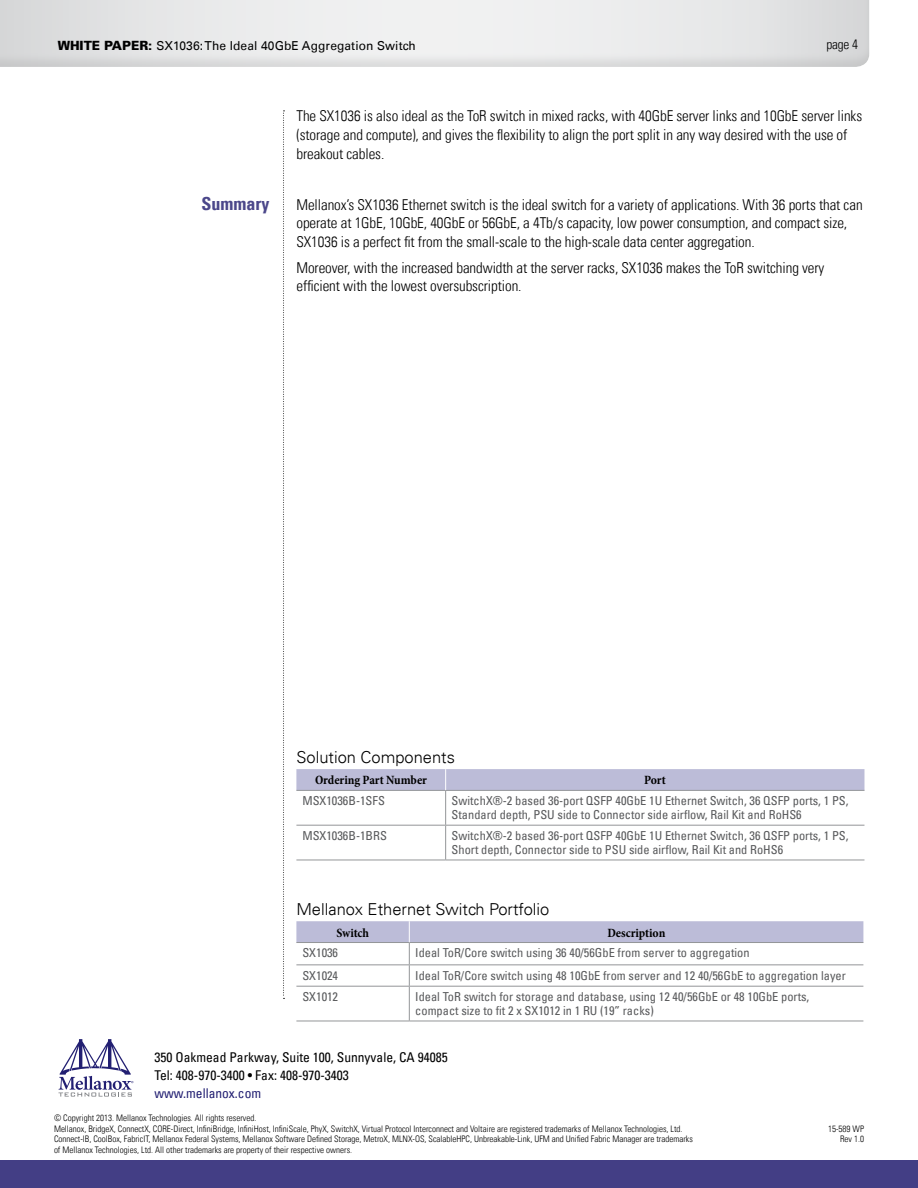
<style>
.page{position:relative;width:918px;height:1188px;background:#fff}
.page>*{position:absolute;margin:0;border:0;box-sizing:border-box;transform-origin:0 0}
.t1{font:700 condensed 18px "Univers LT";color:#4b478a}
.t2{font:300 16.5px "Univers LT";color:#000}
.t3{font:300 condensed 15px/18.8px "Univers LT";letter-spacing:-.005em;color:#000}
.t4{font:condensed 13.5px/18px "Univers LT";color:#000}
.t5{font:condensed 13.5px "Univers LT";color:#221f72}
.t6{font:300 condensed 13.5px "Univers LT";color:#000}
.t7{font:700 condensed 12.75px "Minion Pro";letter-spacing:-.005em;color:#000}
.t8{font:condensed 12.3px/13.8px "Univers LT";color:#58595b}
.t9{font:12.3px "Univers LT";letter-spacing:.01em;color:#000}
.t10{font:300 condensed 9px/10.5px "Univers LT";color:#000}
.s1{font-weight:900;font-size:12.75px}
</style>
<div class="page">
<div style="left:0;top:0;width:881px;height:68px;background:#000;opacity:.25"></div>
<svg style="left:59px;top:1039px;width:74px;height:58px"></svg>
<svg style="left:283px;top:110px;width:2px;height:889px"></svg>
<div style="left:0;top:1160px;width:918px;height:28px;background:#433e85"></div>
<hr style="left:296px;top:825px;width:150px;height:1px;background:#939598">
<hr style="left:446px;top:825px;width:418px;height:1px;background:#939598">
<hr style="left:296px;top:860px;width:150px;height:1px;background:#939598">
<hr style="left:446px;top:860px;width:418px;height:1px;background:#939598">
<hr style="left:445px;top:791px;width:1px;height:34px;background:#939598">
<hr style="left:445px;top:826px;width:1px;height:34px;background:#939598">
<hr style="left:446px;top:790px;width:418px;height:1px;background:#939598">
<hr style="left:296px;top:790px;width:150px;height:1px;background:#939598">
<div style="left:296px;top:769px;width:568px;height:21px;background:#bcbcd8"></div>
<hr style="left:296px;top:986px;width:113px;height:1px;background:#939598">
<hr style="left:409px;top:986px;width:454px;height:1px;background:#939598">
<hr style="left:296px;top:1021px;width:113px;height:1px;background:#939598">
<hr style="left:409px;top:1021px;width:454px;height:1px;background:#939598">
<hr style="left:409px;top:987px;width:1px;height:34px;background:#939598">
<svg style="left:296px;top:921px;width:567px;height:65px"></svg>
<p class="t9" style="left:58px;top:38px;width:359px"><span class="s1">WHITE PAPER:</span> SX1036: The Ideal 40GbE Aggregation Switch</p>
<p class="t6" style="left:826px;top:36px;width:33px">page 4</p>
<p class="t1" style="left:201px;top:193px;width:69px">Summary</p>
<p class="t3" style="left:296px;top:106px;width:567px">The SX1036 is also ideal as the ToR switch in mixed racks, with 40GbE server links and 10GbE server links (storage and compute), and gives the flexibility to align the port split in any way desired with the use of breakout cables.</p>
<p class="t3" style="left:296px;top:195px;width:568px">Mellanox’s SX1036 Ethernet switch is the ideal switch for a variety of applications. With 36 ports that can operate at 1GbE, 10GbE, 40GbE or 56GbE, a 4Tb/s capacity, low power consumption, and compact size,<br>SX1036 is a perfect fit from the small-scale to the high-scale data center aggregation.</p>
<p class="t3" style="left:296px;top:258px;width:530px">Moreover, with the increased bandwidth at the server racks, SX1036 makes the ToR switching very efficient with the lowest oversubscription.</p>
<p class="t2" style="left:296px;top:747px;width:160px">Solution Components</p>
<p class="t7" style="left:315px;top:772px;width:113px">Ordering Part Number</p>
<p class="t7" style="left:644px;top:772px;width:23px">Port</p>
<p class="t8" style="left:302px;top:794px;width:84px">MSX1036B-1SFS</p>
<p class="t8" style="left:452px;top:794px;width:398px">SwitchX®-2 based 36-port QSFP 40GbE 1U Ethernet Switch, 36 QSFP ports, 1 PS,<br>Standard depth, PSU side to Connector side airflow, Rail Kit and RoHS6</p>
<p class="t8" style="left:302px;top:829px;width:86px">MSX1036B-1BRS</p>
<p class="t8" style="left:452px;top:829px;width:398px">SwitchX®-2 based 36-port QSFP 40GbE 1U Ethernet Switch, 36 QSFP ports, 1 PS,<br>Short depth, Connector side to PSU side airflow, Rail Kit and RoHS6</p>
<p class="t2" style="left:296px;top:899px;width:254px">Mellanox Ethernet Switch Portfolio</p>
<p class="t7" style="left:337px;top:924px;width:34px">Switch</p>
<p class="t7" style="left:607px;top:924px;width:60px">Description</p>
<p class="t8" style="left:302px;top:946px;width:37px">SX1036</p>
<p class="t8" style="left:415px;top:946px;width:336px">Ideal ToR/Core switch using 36 40/56GbE from server to aggregation</p>
<p class="t8" style="left:302px;top:968px;width:37px">SX1024</p>
<p class="t8" style="left:415px;top:968px;width:432px">Ideal ToR/Core switch using 48 10GbE from server and 12 40/56GbE to aggregation layer</p>
<p class="t8" style="left:302px;top:990px;width:37px">SX1012</p>
<p class="t8" style="left:415px;top:990px;width:396px">Ideal ToR switch for storage and database, using 12 40/56GbE or 48 10GbE ports, compact size to fit 2 x SX1012 in 1 RU (19” racks)</p>
<p class="t4" style="left:154px;top:1048px;width:295px">350 Oakmead Parkway, Suite 100, Sunnyvale, CA 94085<br>Tel: 408-970-3400 • Fax: 408-970-3403</p>
<p class="t5" style="left:154px;top:1084px;width:108px">www.mellanox.com</p>
<p class="t10" style="left:54px;top:1113px;width:640px">© Copyright 2013. Mellanox Technologies. All rights reserved.<br>Mellanox, BridgeX, ConnectX, CORE-Direct, InfiniBridge, InfiniHost, InfiniScale, PhyX, SwitchX, Virtual Protocol Interconnect and Voltaire are registered trademarks of Mellanox Technologies, Ltd.<br>Connect-IB, CoolBox, FabricIT, Mellanox Federal Systems, Mellanox Software Defined Storage, MetroX, MLNX-OS, ScalableHPC, Unbreakable-Link, UFM and Unified Fabric Manager are trademarks of Mellanox Technologies, Ltd. All other trademarks are property of their respective owners.</p>
<p class="t10" style="left:828px;top:1123px;width:37px;text-align:right">15-589 WP<br>Rev 1.0</p>
</div>
